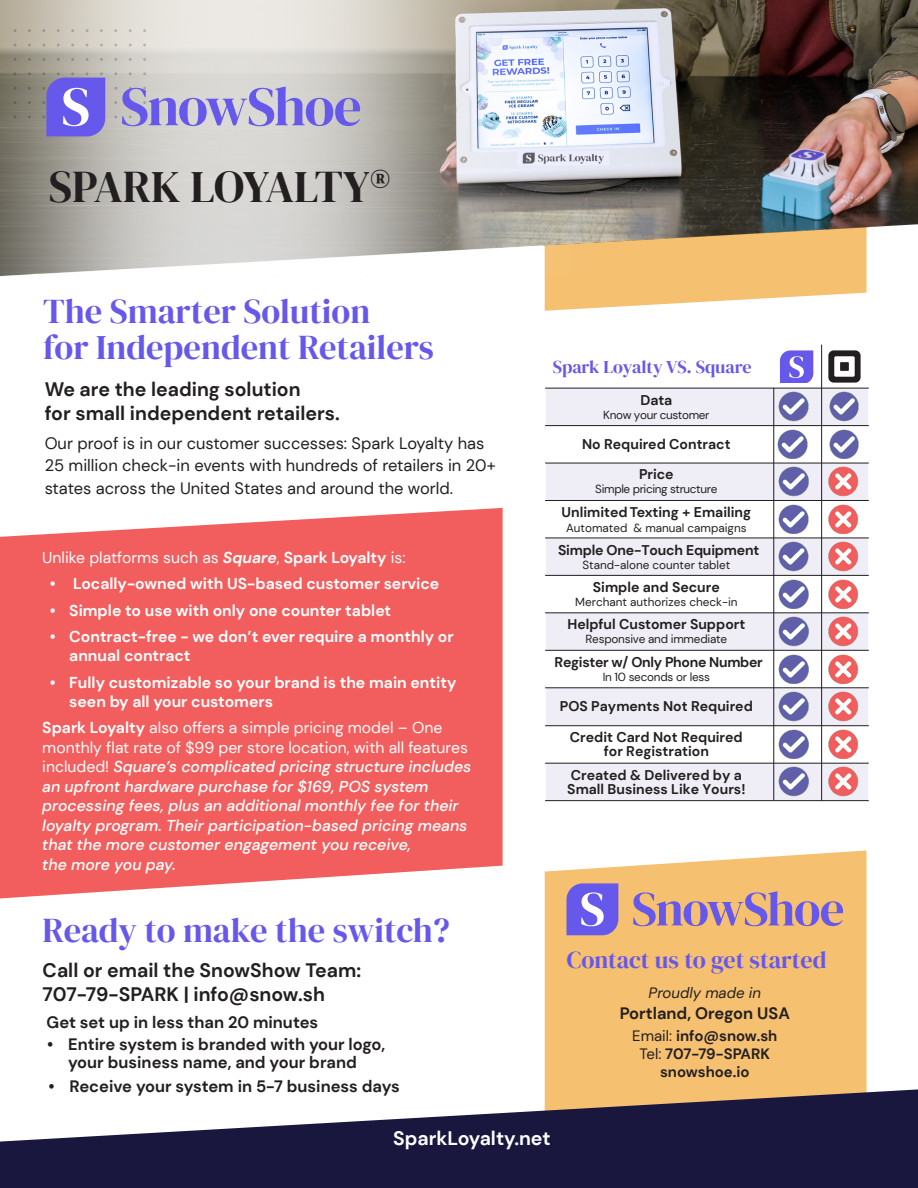
<style>
.page{position:relative;width:918px;height:1188px;background:#fff}
.page>*{position:absolute;margin:0;border:0;box-sizing:border-box;transform-origin:0 0}
.t1{font:45px "DM Serif Display";letter-spacing:-.01em;color:#231f20}
.Heading{font:34.5px "DM Serif Display";color:#6658ea}
.t2{font:24px "DM Serif Display";color:#6658ea}
.t3{font:700 19.5px/24px "DM Sans";color:#231f20}
.t4{font:700 19.5px "DM Sans";color:#fff}
.Heading-2{font:18px "DM Serif Display";letter-spacing:-.005em;color:#6658ea}
.t5{font:16.5px/22.5px "DM Sans";color:#231f20}
.t6{font:700 16.5px/18px "DM Sans";color:#231f20;text-align:center}
.t7{font:italic 500 15.75px/19.5px "DM Sans";color:#fff}
.t8{font:700 15.75px/19.5px "DM Sans";color:#fff}
.t9{font:15.75px "DM Sans";color:#fff}
.t10{font:700 15px "DM Sans";color:#231f20}
.t11{font:italic 15px "DM Sans";color:#231f20}
.t12{font:700 14.1px/14.1px "DM Sans";color:#231f20}
.t13{font:700 14.1px "DM Sans";letter-spacing:-.02em;color:#231f20}
.t14{font:11.7px "DM Sans";letter-spacing:-.02em;color:#231f20}
.t15{font:11.7px "DM Sans";color:#231f20}
.s1{font-weight:700;font-style:italic}
.s2{font-weight:700}
.s3{font-weight:700;font-style:normal}
.s4{font-weight:400;font-style:normal}
.s5{font-weight:400}
</style>
<div class="page">
<svg style="left:545px;top:277px;width:322px;height:34px;fill:#f5c070"></svg>
<img style="left:0;top:0;width:918px;height:277px">
<div style="left:0;top:508px;width:503px;height:331px;background:#f25e5d"></div>
<svg style="left:42px;top:72px;width:63px;height:64px;background:#8075db"></svg>
<svg style="left:114px;top:87px;width:246px;height:39px;background:#ada7d6"></svg>
<svg style="left:780px;top:350px;width:33px;height:32px"></svg>
<div style="left:546px;top:688px;width:322px;height:38px;background:#efeef6"></div>
<div style="left:546px;top:764px;width:322px;height:37px;background:#efeef6"></div>
<div style="left:546px;top:389px;width:322px;height:37px;background:#efeef6"></div>
<div style="left:546px;top:463px;width:322px;height:37px;background:#efeef6"></div>
<div style="left:546px;top:538px;width:322px;height:37px;background:#efeef6"></div>
<div style="left:546px;top:613px;width:322px;height:38px;background:#efeef6"></div>
<hr style="left:821px;top:345px;width:1px;height:456px;background:#231f20">
<hr style="left:545px;top:463px;width:324px;height:1px;background:#231f20">
<hr style="left:545px;top:500px;width:324px;height:1px;background:#231f20">
<hr style="left:545px;top:538px;width:324px;height:1px;background:#231f20">
<hr style="left:545px;top:575px;width:324px;height:1px;background:#231f20">
<hr style="left:545px;top:613px;width:324px;height:1px;background:#231f20">
<hr style="left:773px;top:388px;width:1px;height:412px;background:#231f20">
<hr style="left:545px;top:425px;width:324px;height:1px;background:#231f20">
<hr style="left:545px;top:650px;width:324px;height:1px;background:#231f20">
<hr style="left:545px;top:725px;width:324px;height:1px;background:#231f20">
<hr style="left:545px;top:763px;width:324px;height:1px;background:#231f20">
<hr style="left:545px;top:800px;width:324px;height:1px;background:#231f20">
<hr style="left:545px;top:687px;width:324px;height:1px;background:#231f20">
<hr style="left:545px;top:388px;width:324px;height:1px;background:#231f20">
<img style="left:828px;top:350px;width:33px;height:33px">
<img style="left:777px;top:429px;width:31px;height:30px">
<img style="left:829px;top:429px;width:30px;height:30px">
<img style="left:778px;top:391px;width:31px;height:30px">
<img style="left:829px;top:391px;width:30px;height:30px">
<img style="left:778px;top:466px;width:31px;height:30px">
<img style="left:778px;top:504px;width:31px;height:30px">
<img style="left:828px;top:504px;width:31px;height:30px">
<img style="left:828px;top:466px;width:31px;height:30px">
<img style="left:828px;top:541px;width:31px;height:30px">
<img style="left:828px;top:579px;width:31px;height:30px">
<img style="left:828px;top:691px;width:31px;height:30px">
<img style="left:828px;top:616px;width:31px;height:30px">
<img style="left:828px;top:729px;width:31px;height:30px">
<img style="left:828px;top:654px;width:31px;height:30px">
<img style="left:828px;top:766px;width:31px;height:30px">
<img style="left:778px;top:541px;width:31px;height:30px">
<img style="left:778px;top:579px;width:31px;height:30px">
<img style="left:778px;top:691px;width:31px;height:30px">
<img style="left:778px;top:616px;width:31px;height:30px">
<img style="left:778px;top:729px;width:31px;height:30px">
<img style="left:778px;top:654px;width:31px;height:30px">
<img style="left:778px;top:766px;width:31px;height:30px">
<svg style="left:0;top:839px;width:545px;height:71px;fill:#f25e5d"></svg>
<div style="left:545px;top:850px;width:322px;height:239px;background:#f5c070"></div>
<svg style="left:0;top:1089px;width:918px;height:99px;fill:#1a173f"></svg>
<svg style="left:567px;top:883px;width:51px;height:52px;background:#7e70e6"></svg>
<svg style="left:633px;top:891px;width:210px;height:35px;background:#c39b9a"></svg>
<p class="t1" style="left:49px;top:161px;width:343px">SPARK LOYALTY®</p>
<p class="Heading" style="left:43px;top:292px;width:329px">The Smarter Solution</p>
<p class="Heading" style="left:43px;top:327px;width:392px">for Independent Retailers</p>
<p class="t3" style="left:45px;top:377px;width:297px">We are the leading solution<br>for small independent retailers.</p>
<p class="t5" style="left:45px;top:432px;width:453px">Our proof is in our customer successes: Spark Loyalty has<br>25 million check-in events with hundreds of retailers in 20+ states across the United States and around the world.</p>
<p class="t9" style="left:42px;top:548px;width:365px">Unlike platforms such as <span class="s1">Square</span>, <span class="s2">Spark Loyalty</span> is:</p>
<p class="t8" style="left:50px;top:574px;width:391px">• Locally-owned with US-based customer service</p>
<p class="t8" style="left:50px;top:600px;width:343px">• Simple to use with only one counter tablet</p>
<p class="t8" style="left:69px;top:627px;width:386px;text-indent:-20px">• Contract-free - we don’t ever require a monthly or annual contract</p>
<p class="t8" style="left:69px;top:672px;width:389px;text-indent:-20px">• Fully customizable so your brand is the main entity seen by all your customers</p>
<p class="t7" style="left:42px;top:718px;width:431px"><span class="s3">Spark Loyalty</span> <span class="s4">also offers a simple pricing model – One monthly flat rate of $99 per store location, with all features included!</span> Square’s complicated pricing structure includes an upfront hardware purchase for $169, POS system processing fees, plus an additional monthly fee for their loyalty program. Their participation-based pricing means that the more customer engagement you receive,<br>the more you pay.</p>
<p class="Heading" style="left:43px;top:910px;width:409px">Ready to make the switch?</p>
<p class="t3" style="left:43px;top:958px;width:320px">Call or email the SnowShow Team:<br>707-79-SPARK | info@snow.sh</p>
<p class="t6" style="left:47px;top:1013px;width:273px">Get set up in less than 20 minutes</p>
<p class="t6" style="left:47px;top:1036px;width:340px">• Entire system is branded with your logo, your business name, and your brand</p>
<p class="t6" style="left:49px;top:1078px;width:353px">• Receive your system in 5-7 business days</p>
<p class="Heading-2" style="left:553px;top:357px;width:200px">Spark Loyalty VS. Square</p>
<p class="t12" style="left:640px;top:393px;width:34px">Data</p>
<p class="t14" style="left:603px;top:408px;width:108px">Know your customer</p>
<p class="t12" style="left:582px;top:437px;width:150px">No Required Contract</p>
<p class="t12" style="left:639px;top:467px;width:36px">Price</p>
<p class="t14" style="left:595px;top:482px;width:124px">Simple pricing structure</p>
<p class="t12" style="left:562px;top:505px;width:191px">Unlimited Texting + Emailing</p>
<p class="t15" style="left:566px;top:520px;width:182px">Automated &amp; manual campaigns</p>
<p class="t12" style="left:558px;top:543px;width:203px">Simple One-Touch Equipment</p>
<p class="t15" style="left:583px;top:557px;width:149px">Stand-alone counter tablet</p>
<p class="t12" style="left:593px;top:580px;width:128px">Simple and Secure</p>
<p class="t15" style="left:575px;top:594px;width:164px">Merchant authorizes check-in</p>
<p class="t12" style="left:567px;top:617px;width:179px">Helpful Customer Support</p>
<p class="t14" style="left:586px;top:632px;width:143px">Responsive and immediate</p>
<p class="t13" style="left:555px;top:653px;width:210px">Register w/ Only Phone Number</p>
<p class="t14" style="left:603px;top:670px;width:109px">In 10 seconds or less</p>
<p class="t12" style="left:560px;top:699px;width:195px">POS Payments Not Required</p>
<p class="t12" style="left:570px;top:730px;width:174px;text-align:center">Credit Card Not Required for Registration</p>
<p class="t12" style="left:567px;top:768px;width:180px">Created &amp; Delivered by a<br>Small Business Like Yours!</p>
<p class="t2" style="left:567px;top:946px;width:261px">Contact us to get started</p>
<p class="t11" style="left:649px;top:983px;width:114px">Proudly made in</p>
<p class="t6" style="left:620px;top:1004px;width:172px">Portland, Oregon USA</p>
<p class="t10" style="left:632px;top:1027px;width:147px"><span class="s5">Email:</span> info@snow.sh</p>
<p class="t10" style="left:640px;top:1045px;width:132px"><span class="s5">Tel:</span> 707-79-SPARK</p>
<p class="t10" style="left:660px;top:1063px;width:91px">snowshoe.io</p>
<p class="t4" style="left:393px;top:1126px;width:159px">SparkLoyalty.net</p>
</div>
